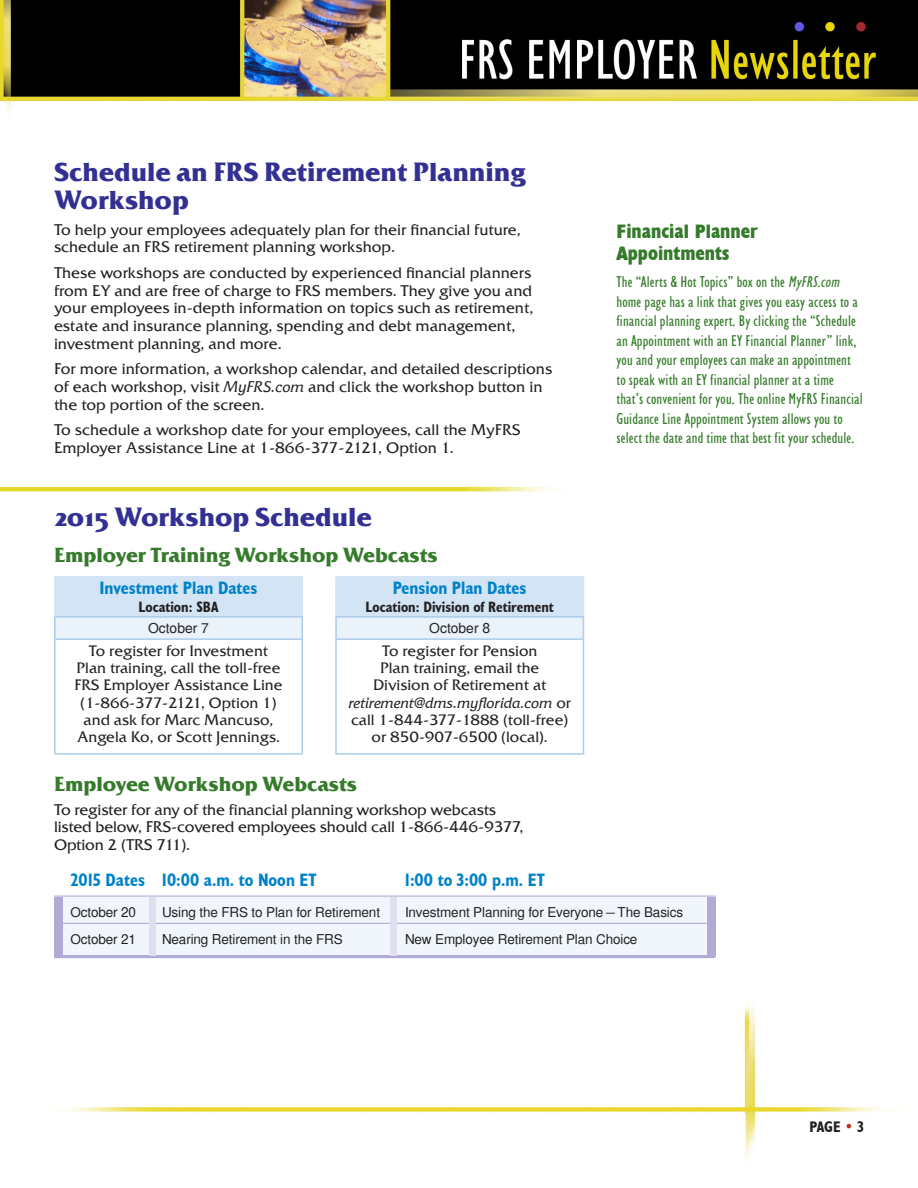
<style>
.page{position:relative;width:918px;height:1188px;background:#fff}
.page>*{position:absolute;margin:0;border:0;box-sizing:border-box;transform-origin:0 0}
.t1{font:26.25px/28.5px "Friz Qua Bold OS";color:#323092}
.t2{font:700 20.25px "Friz Qua";color:#357b2b}
.t3{font:700 condensed 19.5px/21.8px "Humanist 521 BT Xtra";color:#357b2b}
.t4{font:700 condensed 18px "Humanist 521 BT";color:#0082c8}
.t5{font:condensed 15.75px/19.5px "Humanist 521 BT";letter-spacing:.01em;color:#357b2b}
.t6{font:15.3px/17.5px "Friz Qua";color:#231f20}
.t7{font:700 condensed 15.3px "Humanist 521 BT";color:#231f20}
.t8{font:15px/17.2px "Friz Qua";color:#231f20;text-align:center}
.t9{font:700 condensed 15px "Humanist 521 BT";color:#231f20}
.t10{font:13.8px "Helvetica";color:#231f20}
.t11{font:13.5px "Helvetica";letter-spacing:-.01em;color:#231f20}
.s1{font-style:italic}
.s2{color:#c02d19}
</style>
<div class="page">
<img style="left:0;top:0;width:918px;height:1160px">
<div style="left:55px;top:897px;width:656px;height:61px;background:#f0f6fb"></div>
<hr style="left:54px;top:896px;width:662px;height:1px;background:#b1abd3">
<hr style="left:54px;top:923px;width:662px;height:1px;background:#b1abd3">
<hr style="left:54px;top:955px;width:662px;height:3px;background:#b1abd3">
<div style="left:54px;top:897px;width:9px;height:59px;background:#b1abd3"></div>
<div style="left:707px;top:897px;width:9px;height:59px;background:#b1abd3"></div>
<div style="left:390px;top:897px;width:7px;height:59px;background:#e1dfef"></div>
<div style="left:149px;top:897px;width:7px;height:59px;background:#e1dfef"></div>
<div style="left:55px;top:576px;width:247px;height:41px;background:#d3e4f4"></div>
<div style="left:55px;top:617px;width:247px;height:22px;background:#eaf2fa"></div>
<div style="left:55px;top:639px;width:247px;height:115px;background:#fff"></div>
<hr style="left:54px;top:616px;width:249px;height:2px;background:#abccea">
<hr style="left:54px;top:618px;width:2px;height:20px;background:#abccea">
<svg style="left:302px;top:618px;width:1px;height:20px"></svg>
<hr style="left:54px;top:638px;width:249px;height:2px;background:#abccea">
<hr style="left:54px;top:640px;width:2px;height:113px;background:#abccea">
<hr style="left:302px;top:640px;width:1px;height:113px;background:#abccea">
<hr style="left:54px;top:753px;width:249px;height:2px;background:#abccea">
<hr style="left:54px;top:576px;width:2px;height:40px;background:#d3e4f4">
<hr style="left:302px;top:576px;width:1px;height:40px;background:#d3e4f4">
<div style="left:336px;top:576px;width:248px;height:41px;background:#d3e4f4"></div>
<div style="left:336px;top:617px;width:248px;height:22px;background:#eaf2fa"></div>
<div style="left:336px;top:639px;width:248px;height:115px;background:#fff"></div>
<hr style="left:335px;top:616px;width:249px;height:2px;background:#abccea">
<hr style="left:335px;top:618px;width:2px;height:20px;background:#abccea">
<svg style="left:583px;top:618px;width:1px;height:20px"></svg>
<hr style="left:335px;top:638px;width:249px;height:2px;background:#abccea">
<hr style="left:335px;top:640px;width:2px;height:113px;background:#abccea">
<hr style="left:583px;top:640px;width:1px;height:113px;background:#abccea">
<hr style="left:335px;top:753px;width:249px;height:2px;background:#abccea">
<hr style="left:335px;top:576px;width:2px;height:40px;background:#d3e4f4">
<img style="left:0;top:475px;width:598px;height:27px">
<h1 class="t1" style="left:54px;top:157px;width:473px">Schedule an FRS Retirement Planning<br>Workshop</h1>
<p class="t6" style="left:54px;top:221px;width:468px">To help your employees adequately plan for their financial future, schedule an FRS retirement planning workshop.</p>
<p class="t6" style="left:54px;top:264px;width:481px">These workshops are conducted by experienced financial planners from EY and are free of charge to FRS members. They give you and your employees in-depth information on topics such as retirement, estate and insurance planning, spending and debt management, investment planning, and more.</p>
<p class="t6" style="left:54px;top:360px;width:500px">For more information, a workshop calendar, and detailed descriptions of each workshop, visit <span class="s1">MyFRS.com</span> and click the workshop button in the top portion of the screen.</p>
<p class="t6" style="left:54px;top:421px;width:468px">To schedule a workshop date for your employees, call the MyFRS<br>Employer Assistance Line at 1-866-377-2121, Option 1.</p>
<h1 class="t1" style="left:54px;top:503px;width:319px">2015 Workshop Schedule</h1>
<h2 class="t2" style="left:54px;top:542px;width:385px">Employer Training Workshop Webcasts</h2>
<p class="t4" style="left:99px;top:577px;width:160px">Investment Plan Dates</p>
<p class="t9" style="left:139px;top:598px;width:81px">Location: SBA</p>
<p class="t10" style="left:148px;top:620px;width:62px">October 7</p>
<p class="t8" style="left:74px;top:642px;width:210px">To register for Investment<br>Plan training, call the toll-free<br>FRS Employer Assistance Line (1-866-377-2121, Option 1) and ask for Marc Mancuso,<br>Angela Ko, or Scott Jennings.</p>
<p class="t4" style="left:393px;top:577px;width:135px">Pension Plan Dates</p>
<p class="t9" style="left:366px;top:598px;width:190px">Location: Division of Retirement</p>
<p class="t10" style="left:429px;top:620px;width:62px">October 8</p>
<p class="t8" style="left:348px;top:642px;width:224px">To register for Pension<br>Plan training, email the<br>Division of Retirement at <span class="s1">retirement@dms.myflorida.com</span> or call 1-844-377-1888 (toll-free) or 850-907-6500 (local).</p>
<h2 class="t2" style="left:54px;top:772px;width:305px">Employee Workshop Webcasts</h2>
<p class="t6" style="left:54px;top:800px;width:471px">To register for any of the financial planning workshop webcasts listed below, FRS-covered employees should call 1-866-446-9377,<br>Option 2 (TRS 711).</p>
<p class="t3" style="left:616px;top:220px;width:143px">Financial Planner<br>Appointments</p>
<p class="t5" style="left:616px;top:272px;width:248px">The “Alerts &amp; Hot Topics” box on the <span class="s1">MyFRS.com </span>home page has a link that gives you easy access to a financial planning expert. By clicking the “Schedule an Appointment with an EY Financial Planner” link, you and your employees can make an appointment to speak with an EY financial planner at a time that’s convenient for you. The online MyFRS Financial Guidance Line Appointment System allows you to select the date and time that best fit your schedule.</p>
<p class="t4" style="left:70px;top:869px;width:248px">2015 Dates 10:00 a.m. to Noon ET</p>
<p class="t4" style="left:405px;top:869px;width:141px">1:00 to 3:00 p.m. ET</p>
<p class="t11" style="left:70px;top:904px;width:67px">October 20</p>
<p class="t11" style="left:162px;top:904px;width:220px">Using the FRS to Plan for Retirement</p>
<p class="t11" style="left:405px;top:904px;width:280px">Investment Planning for Everyone – The Basics</p>
<p class="t11" style="left:70px;top:931px;width:67px">October 21</p>
<p class="t11" style="left:162px;top:931px;width:182px">Nearing Retirement in the FRS</p>
<p class="t11" style="left:405px;top:931px;width:234px">New Employee Retirement Plan Choice</p>
<p class="t7" style="left:810px;top:1117px;width:56px">PAGE <span class="s2">•</span> 3</p>
</div>
